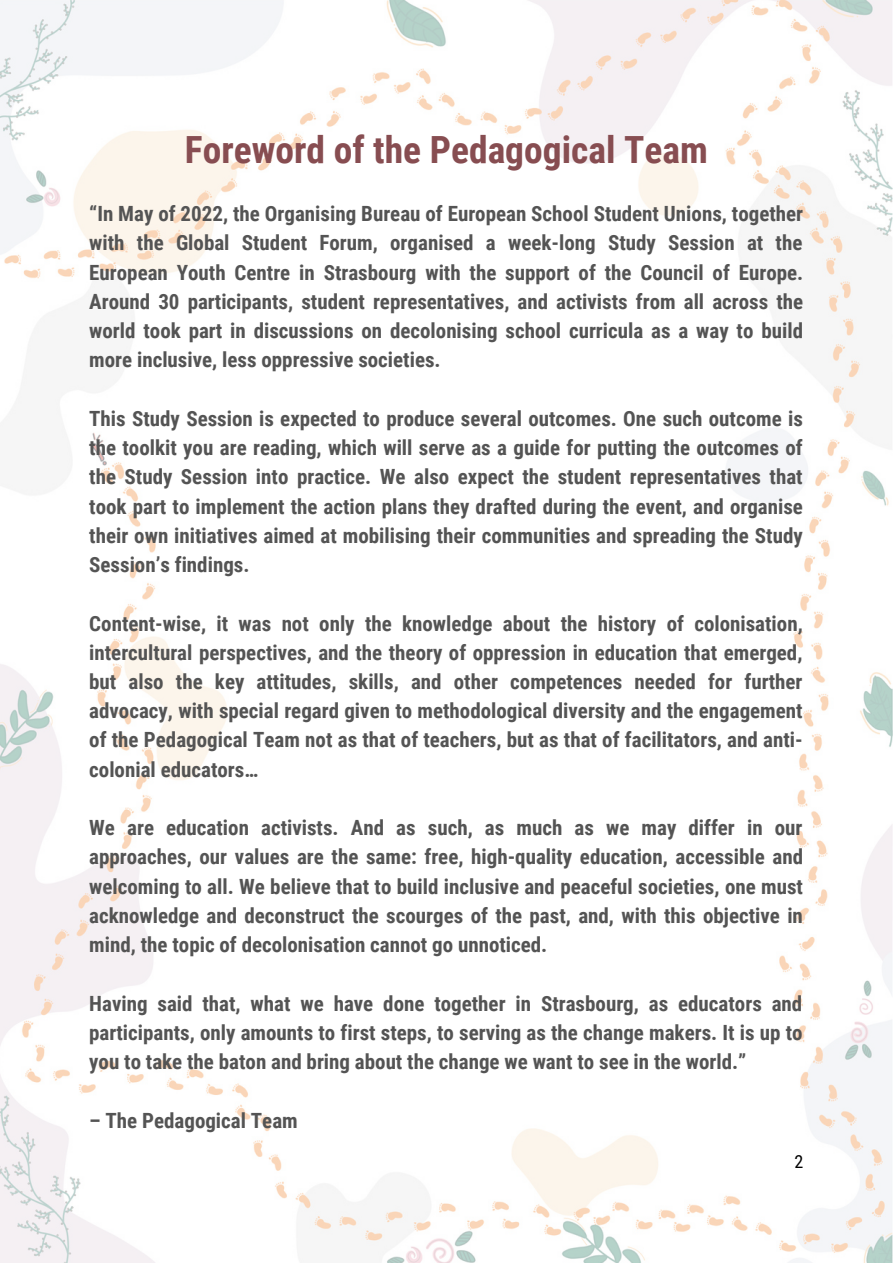
<style>
.page{position:relative;width:893px;height:1264px;background:#fff}
.page>*{position:absolute;margin:0;border:0;box-sizing:border-box;transform-origin:0 0}
.t1{font:700 37.5px "Roboto Condensed";color:#874d51}
.t2{font:700 21px/29.2px "Roboto Condensed";color:#545454;text-align:justify}
.t3{font:18px "Roboto Condensed";color:#000}
</style>
<div class="page">
<img style="left:0;top:0;width:892px;height:1262px">
<h1 class="t1" style="left:185px;top:128px;width:524px">Foreword of the Pedagogical Team</h1>
<p class="t2" style="left:89px;top:199px;width:715px">“In May of 2022, the Organising Bureau of European School Student Unions, together with the Global Student Forum, organised a week-long Study Session at the European Youth Centre in Strasbourg with the support of the Council of Europe.<br>Around 30 participants, student representatives, and activists from all across the world took part in discussions on decolonising school curricula as a way to build more inclusive, less oppressive societies.</p>
<p class="t2" style="left:89px;top:404px;width:715px">This Study Session is expected to produce several outcomes. One such outcome is the toolkit you are reading, which will serve as a guide for putting the outcomes of the Study Session into practice. We also expect the student representatives that took part to implement the action plans they drafted during the event, and organise their own initiatives aimed at mobilising their communities and spreading the Study Session’s findings.</p>
<p class="t2" style="left:89px;top:608px;width:715px">Content-wise, it was not only the knowledge about the history of colonisation, intercultural perspectives, and the theory of oppression in education that emerged, but also the key attitudes, skills, and other competences needed for further advocacy, with special regard given to methodological diversity and the engagement of the Pedagogical Team not as that of teachers, but as that of facilitators, and anti&shy;colonial educators…</p>
<p class="t2" style="left:89px;top:813px;width:715px">We are education activists. And as such, as much as we may differ in our approaches, our values are the same: free, high-quality education, accessible and welcoming to all. We believe that to build inclusive and peaceful societies, one must acknowledge and deconstruct the scourges of the past, and, with this objective in mind, the topic of decolonisation cannot go unnoticed.</p>
<p class="t2" style="left:89px;top:988px;width:714px">Having said that, what we have done together in Strasbourg, as educators and participants, only amounts to first steps, to serving as the change makers. It is up to you to take the baton and bring about the change we want to see in the world.”</p>
<p class="t2" style="left:89px;top:1105px;width:210px">– The Pedagogical Team</p>
<p class="t3" style="left:794px;top:1151px;width:10px">2</p>
</div>
